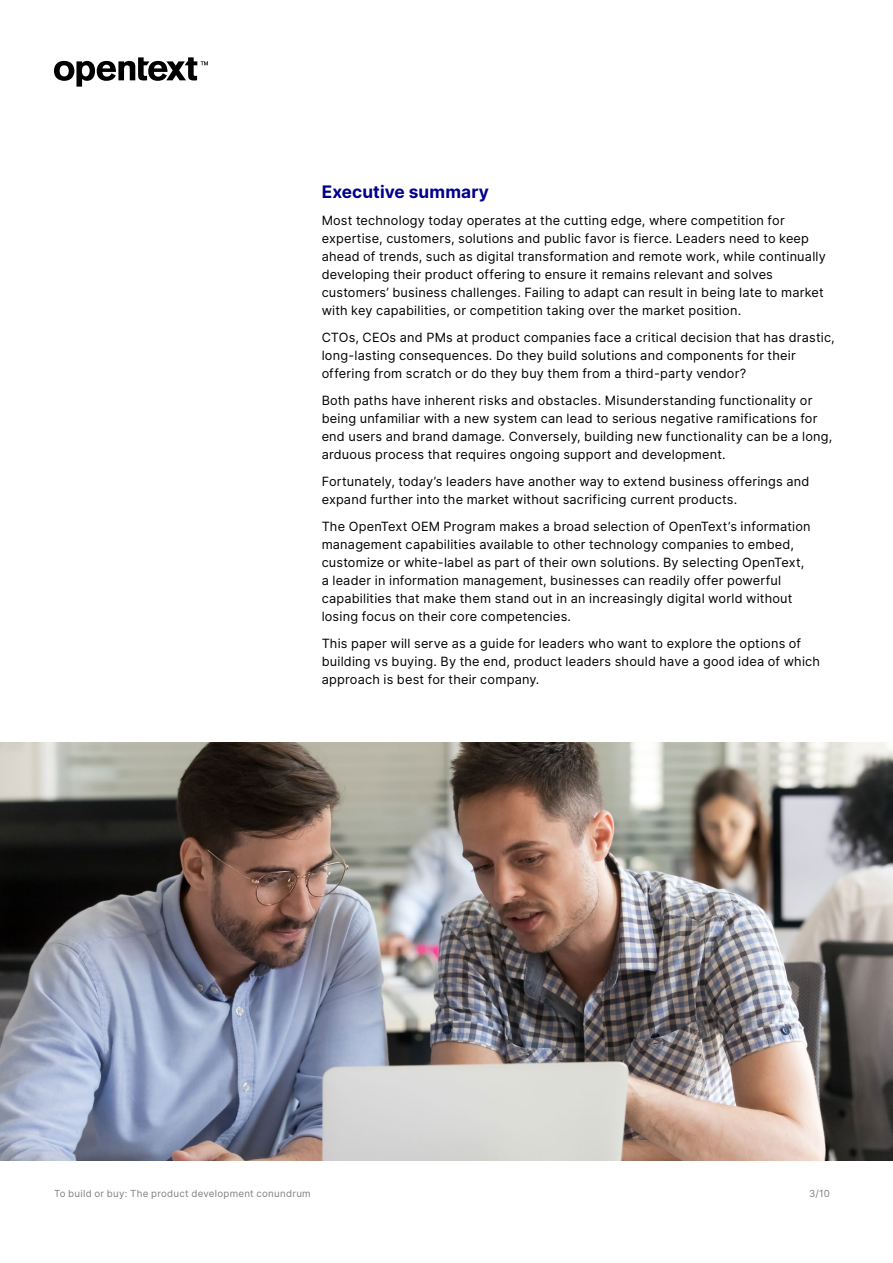
<style>
.page{position:relative;width:893px;height:1263px;background:#fff}
.page>*{position:absolute;margin:0;border:0;box-sizing:border-box;transform-origin:0 0}
.t1{font:700 17.25px "Inter";letter-spacing:.005em;color:#00008b}
.Body{font:12.75px/18px "Inter";letter-spacing:.015em;color:#000}
.t2{font:9.75px "Inter";letter-spacing:.025em;color:#808080}
</style>
<div class="page">
<svg style="left:54px;top:57px;width:154px;height:30px"></svg>
<img style="left:0;top:743px;width:893px;height:418px">
<h3 class="t1" style="left:322px;top:179px;width:169px">Executive summary</h3>
<p class="Body" style="left:322px;top:211px;width:506px">Most technology today operates at the cutting edge, where competition for expertise, customers, solutions and public favor is fierce. Leaders need to keep ahead of trends, such as digital transformation and remote work, while continually developing their product offering to ensure it remains relevant and solves customers’ business challenges. Failing to adapt can result in being late to market with key capabilities, or competition taking over the market position.</p>
<p class="Body" style="left:322px;top:328px;width:515px">CTOs, CEOs and PMs at product companies face a critical decision that has drastic, long-lasting consequences. Do they build solutions and components for their offering from scratch or do they buy them from a third-party vendor?</p>
<p class="Body" style="left:322px;top:391px;width:512px">Both paths have inherent risks and obstacles. Misunderstanding functionality or being unfamiliar with a new system can lead to serious negative ramifications for end users and brand damage. Conversely, building new functionality can be a long, arduous process that requires ongoing support and development.</p>
<p class="Body" style="left:322px;top:472px;width:489px">Fortunately, today’s leaders have another way to extend business offerings and expand further into the market without sacrificing current products.</p>
<p class="Body" style="left:322px;top:517px;width:490px">The OpenText OEM Program makes a broad selection of OpenText’s information management capabilities available to other technology companies to embed, customize or white-label as part of their own solutions. By selecting OpenText, a leader in information management, businesses can readily offer powerful capabilities that make them stand out in an increasingly digital world without losing focus on their core competencies.</p>
<p class="Body" style="left:322px;top:634px;width:500px">This paper will serve as a guide for leaders who want to explore the options of building vs buying. By the end, product leaders should have a good idea of which approach is best for their company.</p>
<p class="t2" style="left:54px;top:1186px;width:258px">To build or buy: The product development conundrum</p>
<p class="t2" style="left:809px;top:1186px;width:22px">3/10</p>
</div>
